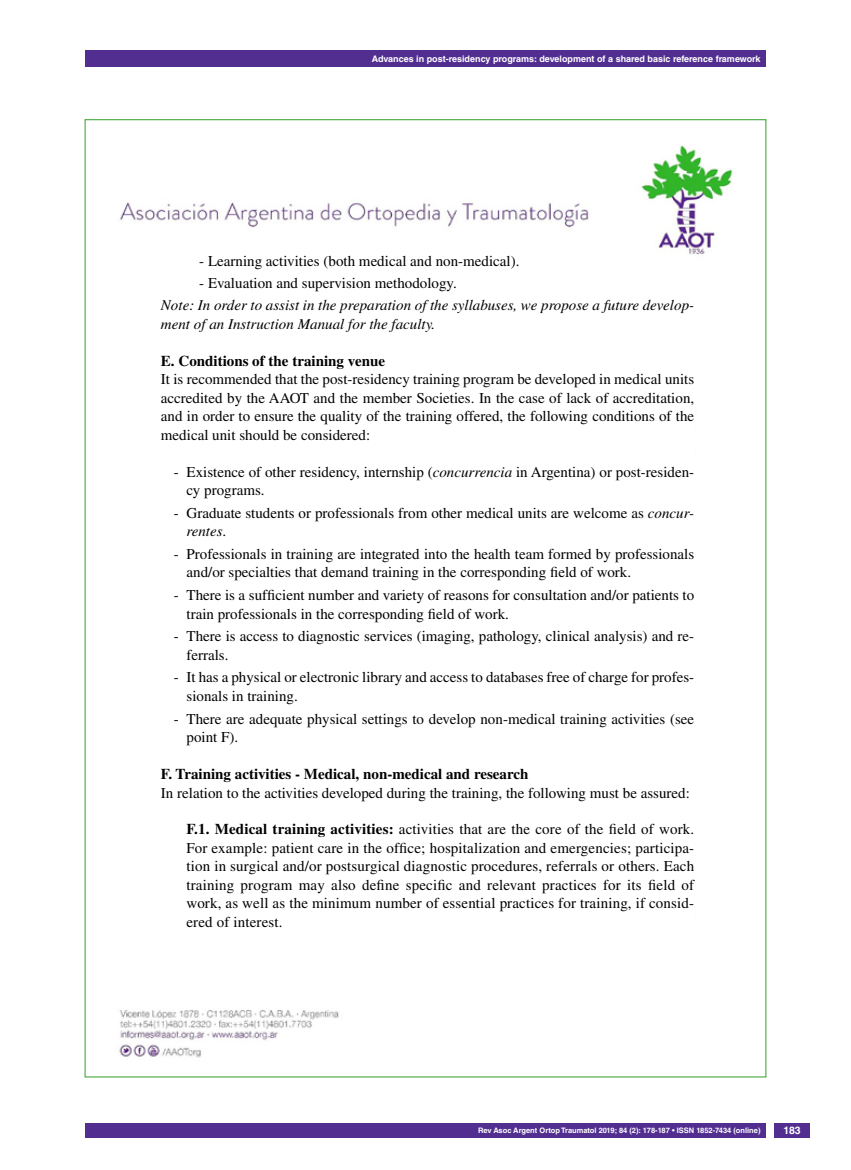
<style>
.page{position:relative;width:851px;height:1170px;background:#fff}
.page>*{position:absolute;margin:0;border:0;box-sizing:border-box;transform-origin:0 0}
.t1{font:15px/18.5px "Times LT Std";color:#000}
.t2{font:italic 15px/18.5px "Times LT Std";color:#000}
.t3{font:700 15px "Times LT Std";color:#000}
.t4{font:700 10.5px "Helvetica LT Std";color:#fff}
.t5{font:700 9px "Helvetica LT Std";color:#fff}
.t6{font:700 7.5px "Helvetica LT Std";color:#fff}
.s1{font-style:italic}
.s2{font-weight:700}
</style>
<div class="page">
<div style="left:85px;top:50px;width:680px;height:17px;background:#522e91"></div>
<div style="left:85px;top:1123px;width:680px;height:14px;background:#522e91"></div>
<div style="left:774px;top:1123px;width:35px;height:14px;background:#522e91"></div>
<img style="left:119px;top:145px;width:614px;height:913px">
<div style="left:161px;top:255px;width:533px;height:717px;background:#fff"></div>
<p class="t5" style="left:371px;top:53px;width:390px">Advances in post-residency programs: development of a shared basic reference framework</p>
<p class="t1" style="left:199px;top:251px;width:321px">- Learning activities (both medical and non-medical).</p>
<p class="t1" style="left:199px;top:273px;width:259px">- Evaluation and supervision methodology.</p>
<p class="t2" style="left:161px;top:296px;width:534px">Note: In order to assist in the preparation of the syllabuses, we propose a future develop&shy;ment of an Instruction Manual for the faculty.</p>
<p class="t3" style="left:161px;top:352px;width:226px">E. Conditions of the training venue</p>
<p class="t1" style="left:161px;top:370px;width:534px;text-align:justify">It is recommended that the post-residency training program be developed in medical units accredited by the AAOT and the member Societies. In the case of lack of accreditation, and in order to ensure the quality of the training offered, the following conditions of the medical unit should be considered:</p>
<p class="t1" style="left:186px;top:462px;width:509px;text-indent:-13px">- Existence of other residency, internship (<span class="s1">concurrencia</span> in Argentina) or post-residen&shy;cy programs.</p>
<p class="t1" style="left:186px;top:503px;width:509px;text-indent:-13px">- Graduate students or professionals from other medical units are welcome as <span class="s1">concur&shy;rentes</span>.</p>
<p class="t1" style="left:186px;top:544px;width:509px;text-indent:-13px">- Professionals in training are integrated into the health team formed by professionals and/or specialties that demand training in the corresponding field of work.</p>
<p class="t1" style="left:186px;top:585px;width:509px;text-indent:-13px">- There is a sufficient number and variety of reasons for consultation and/or patients to train professionals in the corresponding field of work.</p>
<p class="t1" style="left:186px;top:627px;width:509px;text-indent:-13px">- There is access to diagnostic services (imaging, pathology, clinical analysis) and re&shy;ferrals.</p>
<p class="t1" style="left:186px;top:668px;width:509px;text-indent:-13px">- It has a physical or electronic library and access to databases free of charge for profes&shy;sionals in training.</p>
<p class="t1" style="left:186px;top:709px;width:509px;text-indent:-13px">- There are adequate physical settings to develop non-medical training activities (see point F).</p>
<p class="t3" style="left:161px;top:765px;width:369px">F. Training activities - Medical, non-medical and research</p>
<p class="t1" style="left:161px;top:783px;width:530px">In relation to the activities developed during the training, the following must be assured:</p>
<p class="t1" style="left:186px;top:820px;width:509px;text-align:justify"><span class="s2">F.1. Medical training activities:</span> activities that are the core of the field of work.<br>For example: patient care in the office; hospitalization and emergencies; participa&shy;tion in surgical and/or postsurgical diagnostic procedures, referrals or others. Each training program may also define specific and relevant practices for its field of work, as well as the minimum number of essential practices for training, if consid&shy;ered of interest.</p>
<p class="t6" style="left:478px;top:1125px;width:284px">Rev Asoc Argent Ortop Traumatol 2019; 84 (2): 178-187 • ISSN 1852-7434 (online)</p>
<p class="t4" style="left:783px;top:1124px;width:19px">183</p>
</div>
